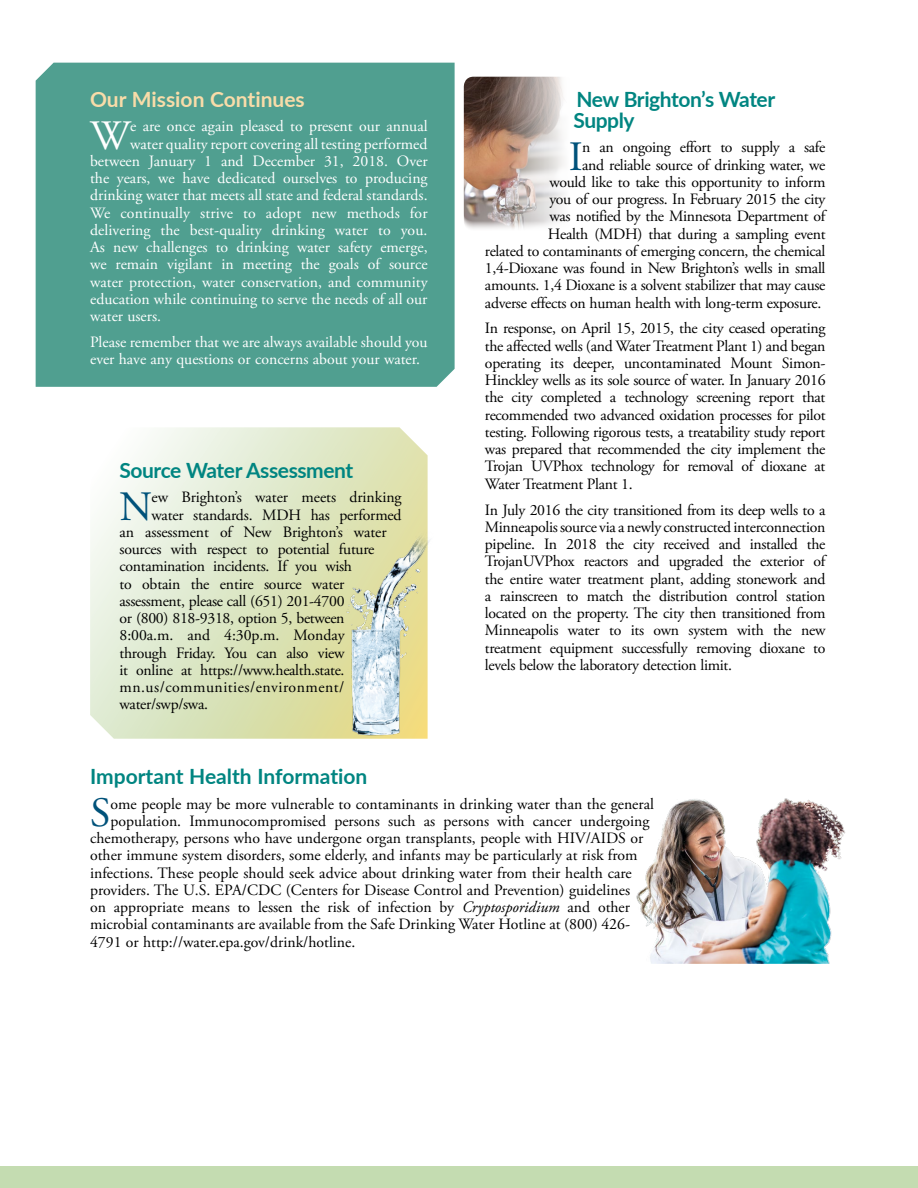
<style>
.page{position:relative;width:918px;height:1188px;background:#fff}
.page>*{position:absolute;margin:0;border:0;box-sizing:border-box;transform-origin:0 0}
.Initial_Cap{font:41.7px "Adobe Garamond Pro";color:#00527a}
.Initial_Cap-2{font:41.7px "Adobe Garamond Pro";color:#fff}
.Article_Headline-19{font:700 21px/21px "Lato";letter-spacing:-.02em;color:#008581}
.Article_Headline-19-2{font:700 21px "Lato";color:#008581}
.Article_Headline-19-3{font:700 21px "Lato";color:#f9dca9}
.Initial_Cap-3{font:15.75px/17.2px "Adobe Garamond Pro";letter-spacing:-.005em;color:#000;text-align:right}
.First_Paragraph{font:15.75px/17.2px "Adobe Garamond Pro";letter-spacing:-.02em;color:#000;text-align:justify}
.Initial_Cap-4{font:15.75px "Adobe Garamond Pro";color:#fff}
.First_Paragraph-2{font:15.75px/17.2px "Adobe Garamond Pro";color:#fff}
.Initial_Cap-5{font:15.75px "Adobe Garamond Pro";letter-spacing:.03em;color:#000}
.s1{font-style:italic}
</style>
<div class="page">
<div style="left:0;top:1166px;width:918px;height:22px;background:#c4dcb1"></div>
<img style="left:464px;top:77px;width:100px;height:152px">
<div style="left:36px;top:63px;width:419px;height:324px;background:#509f90"></div>
<img style="left:636px;top:798px;width:210px;height:166px">
<svg style="left:90px;top:427px;width:338px;height:312px;background:#e2e9ca"></svg>
<img style="left:345px;top:530px;width:85px;height:209px">
<p class="Article_Headline-19-3" style="left:90px;top:83px;width:216px">Our Mission Continues</p>
<p class="Initial_Cap-2" style="left:90px;top:110px;width:42px">W</p>
<p class="Initial_Cap-4" style="left:130px;top:117px;width:299px">e are once again pleased to present our annual</p>
<p class="Initial_Cap-4" style="left:130px;top:134px;width:299px">water quality report covering all testing performed</p>
<p class="Initial_Cap-4" style="left:90px;top:151px;width:339px">between January 1 and December 31, 2018. Over</p>
<p class="Initial_Cap-4" style="left:90px;top:169px;width:339px">the years, we have dedicated ourselves to producing</p>
<p class="Initial_Cap-4" style="left:90px;top:186px;width:339px">drinking water that meets all state and federal standards.</p>
<p class="Initial_Cap-4" style="left:90px;top:203px;width:339px">We continually strive to adopt new methods for</p>
<p class="Initial_Cap-4" style="left:90px;top:220px;width:339px">delivering the best-quality drinking water to you.</p>
<p class="Initial_Cap-4" style="left:90px;top:238px;width:339px">As new challenges to drinking water safety emerge,</p>
<p class="Initial_Cap-4" style="left:90px;top:255px;width:339px">we remain vigilant in meeting the goals of source</p>
<p class="Initial_Cap-4" style="left:90px;top:272px;width:339px">water protection, water conservation, and community</p>
<p class="Initial_Cap-4" style="left:90px;top:289px;width:339px">education while continuing to serve the needs of all our</p>
<p class="Initial_Cap-4" style="left:90px;top:307px;width:73px">water users.</p>
<p class="First_Paragraph-2" style="left:90px;top:334px;width:339px">Please remember that we are always available should you ever have any questions or concerns about your water.</p>
<p class="Article_Headline-19" style="left:120px;top:459px;width:235px">Source Water Assessment</p>
<p class="Initial_Cap" style="left:120px;top:482px;width:34px">N</p>
<p class="Initial_Cap-3" style="left:151px;top:489px;width:252px">ew Brighton’s water meets drinking</p>
<p class="Initial_Cap-3" style="left:151px;top:507px;width:252px">water standards. MDH has performed</p>
<p class="Initial_Cap-3" style="left:120px;top:524px;width:269px">an assessment of New Brighton’s water</p>
<p class="Initial_Cap-3" style="left:120px;top:541px;width:256px">sources with respect to potential future</p>
<p class="Initial_Cap-3" style="left:120px;top:558px;width:234px">contamination incidents. If you wish</p>
<p class="Initial_Cap-3" style="left:120px;top:576px;width:226px">to obtain the entire source water</p>
<p class="Initial_Cap-3" style="left:120px;top:593px;width:227px">assessment, please call (651) 201-4700</p>
<p class="Initial_Cap-3" style="left:120px;top:610px;width:227px">or (800) 818-9318, option 5, between</p>
<p class="Initial_Cap-3" style="left:120px;top:627px;width:227px">8:00a.m. and 4:30p.m. Monday</p>
<p class="Initial_Cap-3" style="left:120px;top:645px;width:227px">through Friday. You can also view</p>
<p class="Initial_Cap-3" style="left:120px;top:662px;width:227px">it online at https://www.health.state.</p>
<p class="Initial_Cap-5" style="left:120px;top:678px;width:226px">mn.us/communities/environment/</p>
<p class="Initial_Cap-3" style="left:120px;top:696px;width:90px">water/swp/swa.</p>
<p class="Article_Headline-19" style="left:573px;top:87px;width:203px">New Brighton’s Water<br>Supply</p>
<p class="Initial_Cap" style="left:569px;top:131px;width:16px">I</p>
<p class="Initial_Cap-3" style="left:485px;top:139px;width:342px">n an ongoing effort to supply a safe<br>and reliable source of drinking water, we<br>would like to take this opportunity to inform<br>you of our progress. In February 2015 the city<br>was notified by the Minnesota Department of<br>Health (MDH) that during a sampling event<br>related to contaminants of emerging concern, the chemical 1,4-Dioxane was found in New Brighton’s wells in small amounts. 1,4 Dioxane is a solvent stabilizer that may cause adverse effects on human health with long-term exposure.</p>
<p class="First_Paragraph" style="left:485px;top:320px;width:342px">In response, on April 15, 2015, the city ceased operating the affected wells (and Water Treatment Plant 1) and began operating its deeper, uncontaminated Mount Simon-Hinckley wells as its sole source of water. In January 2016 the city completed a technology screening report that recommended two advanced oxidation processes for pilot testing. Following rigorous tests, a treatability study report was prepared that recommended the city implement the Trojan UVPhox technology for removal of dioxane at Water Treatment Plant 1.</p>
<p class="First_Paragraph" style="left:485px;top:502px;width:342px">In July 2016 the city transitioned from its deep wells to a Minneapolis source via a newly constructed interconnection pipeline. In 2018 the city received and installed the TrojanUVPhox reactors and upgraded the exterior of the entire water treatment plant, adding stonework and a rainscreen to match the distribution control station located on the property. The city then transitioned from Minneapolis water to its own system with the new treatment equipment successfully removing dioxane to levels below the laboratory detection limit.</p>
<p class="Article_Headline-19-2" style="left:90px;top:761px;width:279px">Important Health Information</p>
<p class="Initial_Cap" style="left:90px;top:788px;width:22px">S</p>
<p class="Initial_Cap-3" style="left:111px;top:796px;width:545px">ome people may be more vulnerable to contaminants in drinking water than the general</p>
<p class="Initial_Cap-3" style="left:111px;top:813px;width:541px">population. Immunocompromised persons such as persons with cancer undergoing</p>
<p class="Initial_Cap-3" style="left:90px;top:830px;width:555px">chemotherapy, persons who have undergone organ transplants, people with HIV/AIDS or</p>
<p class="Initial_Cap-3" style="left:90px;top:847px;width:549px">other immune system disorders, some elderly, and infants may be particularly at risk from</p>
<p class="Initial_Cap-3" style="left:90px;top:865px;width:543px">infections. These people should seek advice about drinking water from their health care</p>
<p class="Initial_Cap-3" style="left:90px;top:882px;width:542px">providers. The U.S. EPA/CDC (Centers for Disease Control and Prevention) guidelines</p>
<p class="Initial_Cap-3" style="left:90px;top:899px;width:542px">on appropriate means to lessen the risk of infection by <span class="s1">Cryptosporidium</span> and other</p>
<p class="Initial_Cap-3" style="left:90px;top:916px;width:541px">microbial contaminants are available from the Safe Drinking Water Hotline at (800) 426-</p>
<p class="Initial_Cap-3" style="left:90px;top:934px;width:267px">4791 or http://water.epa.gov/drink/hotline.</p>
</div>
